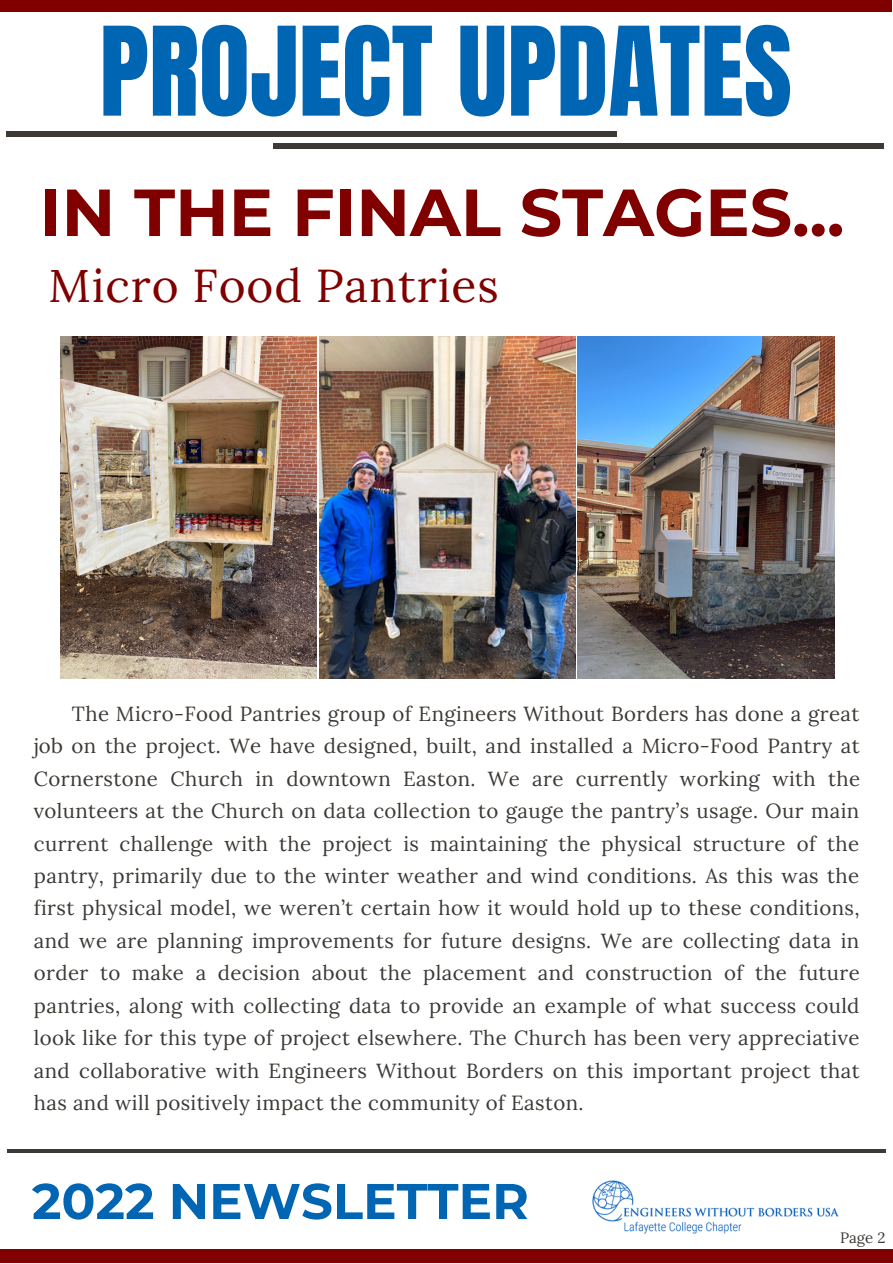
<style>
.page{position:relative;width:893px;height:1264px;background:#fff}
.page>*{position:absolute;margin:0;border:0;box-sizing:border-box;transform-origin:0 0}
.t1{font:104.7px "Anton";color:#0065b2}
.t2{font:700 66.3px "Montserrat";color:#800000}
.t3{font:700 49.95px "Montserrat";color:#0065b2}
.t4{font:46.05px "Lora";letter-spacing:.02em;color:#800000}
.t5{font:20.4px/32.4px "Lora";letter-spacing:.02em;color:#3d3935;text-align:justify}
.t6{font:15px "Lora";color:#3d3935}
</style>
<div class="page">
<div style="left:7px;top:131px;width:610px;height:5px;background:#3d3935"></div>
<hr style="left:7px;top:1149px;width:878px;height:4px;background:#3d3935">
<img style="left:592px;top:1180px;width:247px;height:54px">
<div style="left:273px;top:143px;width:611px;height:6px;background:#3d3935"></div>
<img style="left:319px;top:336px;width:256px;height:342px">
<img style="left:60px;top:336px;width:256px;height:342px">
<img style="left:578px;top:336px;width:256px;height:342px">
<div style="left:0;top:0;width:891px;height:11px;background:#800000"></div>
<div style="left:0;top:1249px;width:892px;height:13px;background:#800000"></div>
<h1 class="t1" style="left:99px;top:-4px;width:694px">PROJECT UPDATES</h1>
<h2 class="t2" style="left:40px;top:172px;width:805px">IN THE FINAL STAGES...</h2>
<h3 class="t4" style="left:49px;top:255px;width:451px">Micro Food Pantries</h3>
<p class="t5" style="left:34px;top:697px;width:827px;text-indent:38px">The Micro-Food Pantries group of Engineers Without Borders has done a great job on the project. We have designed, built, and installed a Micro-Food Pantry at Cornerstone Church in downtown Easton. We are currently working with the volunteers at the Church on data collection to gauge the pantry’s usage. Our main current challenge with the project is maintaining the physical structure of the pantry, primarily due to the winter weather and wind conditions. As this was the first physical model, we weren’t certain how it would hold up to these conditions, and we are planning improvements for future designs. We are collecting data in order to make a decision about the placement and construction of the future pantries, along with collecting data to provide an example of what success could look like for this type of project elsewhere. The Church has been very appreciative and collaborative with Engineers Without Borders on this important project that has and will positively impact the community of Easton.</p>
<h3 class="t3" style="left:32px;top:1170px;width:498px">2022 NEWSLETTER</h3>
<p class="t6" style="left:840px;top:1227px;width:47px">Page 2</p>
</div>
